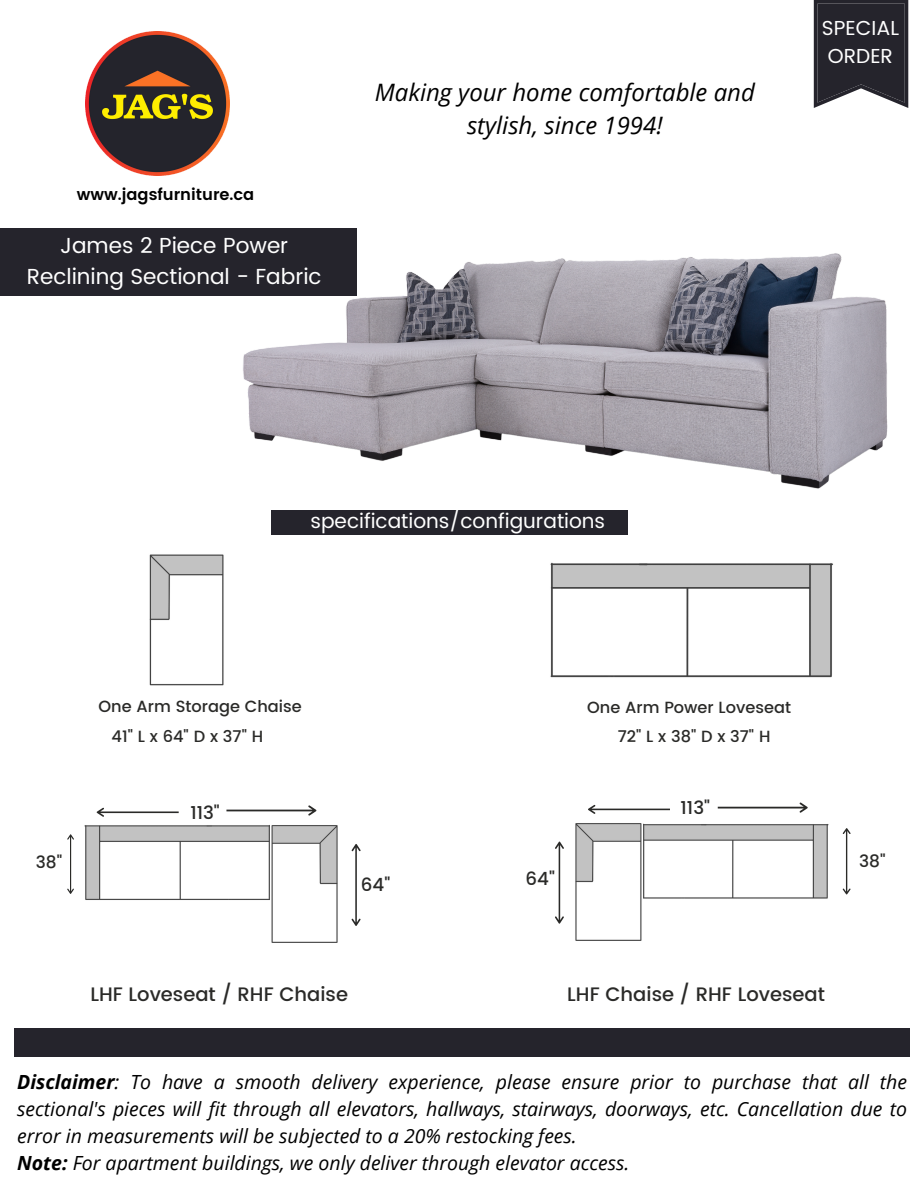
<style>
.page{position:relative;width:918px;height:1188px;background:#fff}
.page>*{position:absolute;margin:0;border:0;box-sizing:border-box;transform-origin:0 0}
.t1{font:italic 24px/32.7px "Open Sans";color:#000;text-align:center}
.t2{font:21.75px/30.3px "Poppins";color:#fff;text-align:center}
.t3{font:20.25px/28.2px "Poppins";color:#fff}
.t4{font:italic 19.5px/27px "Open Sans";color:#000;text-align:justify}
.t5{font:500 19.5px "Poppins";color:#2a2a28}
.t6{font:500 18.15px "Poppins";color:#2a2a28}
.t7{font:500 16.95px "Poppins";color:#2a2a28}
.t8{font:500 16.2px "Poppins";color:#2a2a28}
.t9{font:500 16.2px "Poppins";letter-spacing:.3em;color:#2a2a28}
.t10{font:600 16.2px "Poppins";color:#000}
.s1{font-weight:700}
</style>
<div class="page">
<div style="left:15px;top:1028px;width:895px;height:28px;background:#25242c"></div>
<svg style="left:67px;top:834px;width:7px;height:60px"></svg>
<svg style="left:843px;top:828px;width:8px;height:66px"></svg>
<svg style="left:97px;top:808px;width:82px;height:9px"></svg>
<svg style="left:226px;top:805px;width:90px;height:11px"></svg>
<svg style="left:352px;top:844px;width:9px;height:82px"></svg>
<img style="left:86px;top:31px;width:144px;height:144px">
<div style="left:271px;top:510px;width:356px;height:25px;background:#25242c"></div>
<div style="left:0;top:228px;width:357px;height:68px;background:#25242c"></div>
<img style="left:149px;top:554px;width:75px;height:131px">
<img style="left:550px;top:562px;width:283px;height:116px">
<img style="left:643px;top:823px;width:186px;height:76px">
<img style="left:575px;top:823px;width:67px;height:118px">
<img style="left:84px;top:825px;width:186px;height:75px">
<img style="left:271px;top:825px;width:67px;height:118px">
<svg style="left:555px;top:842px;width:9px;height:82px"></svg>
<svg style="left:588px;top:805px;width:82px;height:9px"></svg>
<svg style="left:718px;top:802px;width:90px;height:11px"></svg>
<svg style="left:814px;top:0;width:94px;height:108px;background:#3a3940"></svg>
<img style="left:243px;top:253px;width:645px;height:258px">
<p class="t10" style="left:77px;top:185px;width:179px">www.jagsfurniture.ca</p>
<p class="t2" style="left:27px;top:231px;width:297px">James 2 Piece Power<br>Reclining Sectional - Fabric</p>
<p class="t1" style="left:375px;top:75px;width:382px">Making your home comfortable and stylish, since 1994!</p>
<p class="t3" style="left:822px;top:14px;width:79px">SPECIAL<br>ORDER</p>
<p class="t3" style="left:310px;top:507px;width:296px">specifications/configurations</p>
<p class="t7" style="left:36px;top:852px;width:28px">38"</p>
<p class="t8" style="left:99px;top:697px;width:205px">One Arm Storage Chaise</p>
<p class="t9" style="left:112px;top:727px;width:153px">41"Lx64"Dx37"H</p>
<p class="t6" style="left:190px;top:802px;width:31px">113"</p>
<p class="t6" style="left:361px;top:874px;width:31px">64"</p>
<p class="t6" style="left:526px;top:868px;width:31px">64"</p>
<p class="t8" style="left:587px;top:698px;width:205px">One Arm Power Loveseat</p>
<p class="t9" style="left:618px;top:727px;width:154px">72"Lx38"Dx37"H</p>
<p class="t6" style="left:681px;top:797px;width:31px">113"</p>
<p class="t7" style="left:859px;top:852px;width:28px">38"</p>
<p class="t5" style="left:90px;top:983px;width:259px">LHF Loveseat / RHF Chaise</p>
<p class="t5" style="left:567px;top:983px;width:259px">LHF Chaise / RHF Loveseat</p>
<p class="t4" style="left:17px;top:1068px;width:891px"><span class="s1">Disclaimer</span>: To have a smooth delivery experience, please ensure prior to purchase that all the sectional's pieces will fit through all elevators, hallways, stairways, doorways, etc. Cancellation due to error in measurements will be subjected to a 20% restocking fees.</p>
<p class="t4" style="left:17px;top:1149px;width:614px"><span class="s1">Note:</span> For apartment buildings, we only deliver through elevator access.</p>
</div>
